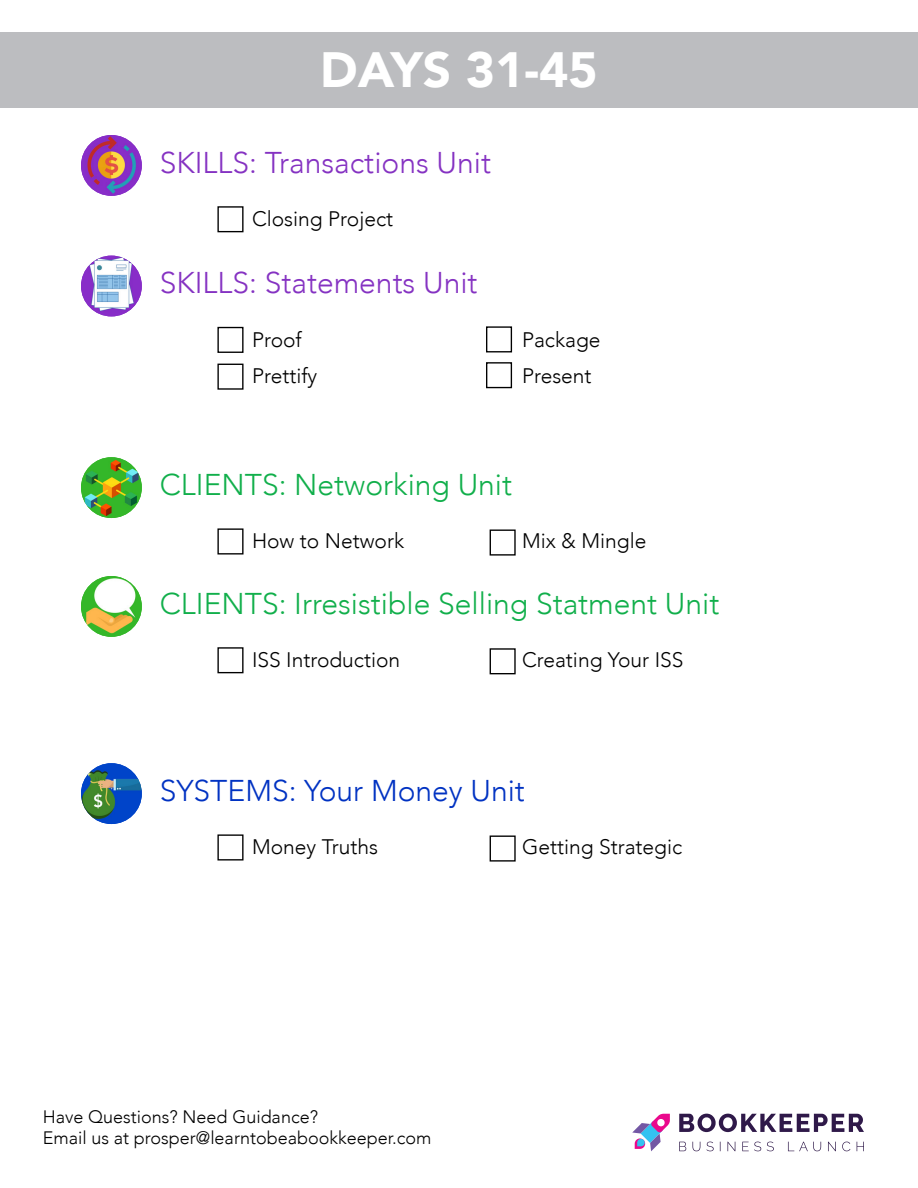
<style>
.page{position:relative;width:918px;height:1188px;background:#fff}
.page>*{position:absolute;margin:0;border:0;box-sizing:border-box;transform-origin:0 0}
.t1{font:900 49.5px "Avenir";color:#fff}
.t2{font:300 30px "Avenir";color:#11af4b}
.t3{font:300 30px "Avenir";color:#8532c2}
.t4{font:300 30px "Avenir";color:#0032c2}
.t5{font:300 21px "Avenir";color:#000}
.t6{font:300 18px/21.6px "Avenir";color:#000}
</style>
<div class="page">
<svg style="left:679px;top:1114px;width:185px;height:18px"></svg>
<svg style="left:679px;top:1142px;width:185px;height:9px"></svg>
<svg style="left:632px;top:1114px;width:38px;height:37px"></svg>
<div style="left:0;top:32px;width:918px;height:76px;background:#bcbdc0"></div>
<img style="left:81px;top:135px;width:61px;height:61px;border-radius:30px">
<div style="left:217px;top:206px;width:27px;height:26px;border:1px solid #000"></div>
<img style="left:81px;top:256px;width:61px;height:60px;border-radius:30px">
<div style="left:217px;top:327px;width:27px;height:26px;border:1px solid #000"></div>
<div style="left:217px;top:364px;width:27px;height:26px;border:1px solid #000"></div>
<img style="left:81px;top:457px;width:61px;height:61px;border-radius:30px">
<div style="left:217px;top:528px;width:27px;height:27px;border:1px solid #000"></div>
<div style="left:490px;top:529px;width:26px;height:27px;border:1px solid #000"></div>
<div style="left:486px;top:326px;width:26px;height:26px;border:1px solid #000"></div>
<div style="left:486px;top:362px;width:26px;height:26px;border:1px solid #000"></div>
<img style="left:81px;top:576px;width:61px;height:61px;border-radius:30px">
<div style="left:217px;top:647px;width:27px;height:26px;border:1px solid #000"></div>
<div style="left:490px;top:648px;width:26px;height:26px;border:1px solid #000"></div>
<img style="left:81px;top:763px;width:61px;height:61px;border-radius:30px">
<div style="left:217px;top:834px;width:27px;height:27px;border:1px solid #000"></div>
<div style="left:490px;top:835px;width:26px;height:27px;border:1px solid #000"></div>
<p class="t1" style="left:320px;top:27px;width:279px">DAYS 31-45</p>
<p class="t3" style="left:160px;top:145px;width:333px">SKILLS: Transactions Unit</p>
<p class="t5" style="left:252px;top:206px;width:143px">Closing Project</p>
<p class="t3" style="left:160px;top:265px;width:319px">SKILLS: Statements Unit</p>
<p class="t5" style="left:252px;top:327px;width:51px">Proof</p>
<p class="t5" style="left:252px;top:363px;width:67px">Prettify</p>
<p class="t5" style="left:522px;top:327px;width:80px">Package</p>
<p class="t5" style="left:522px;top:363px;width:71px">Present</p>
<p class="t2" style="left:160px;top:467px;width:354px">CLIENTS: Networking Unit</p>
<p class="t5" style="left:252px;top:528px;width:154px">How to Network</p>
<p class="t5" style="left:522px;top:528px;width:126px">Mix &amp; Mingle</p>
<p class="t2" style="left:160px;top:586px;width:561px">CLIENTS: Irresistible Selling Statment Unit</p>
<p class="t5" style="left:252px;top:647px;width:150px">ISS Introduction</p>
<p class="t5" style="left:522px;top:647px;width:163px">Creating Your ISS</p>
<p class="t4" style="left:160px;top:773px;width:367px">SYSTEMS: Your Money Unit</p>
<p class="t5" style="left:252px;top:834px;width:128px">Money Truths</p>
<p class="t5" style="left:522px;top:834px;width:162px">Getting Strategic</p>
<p class="t6" style="left:43px;top:1106px;width:390px">Have Questions? Need Guidance?<br>Email us at prosper@learntobeabookkeeper.com</p>
</div>
